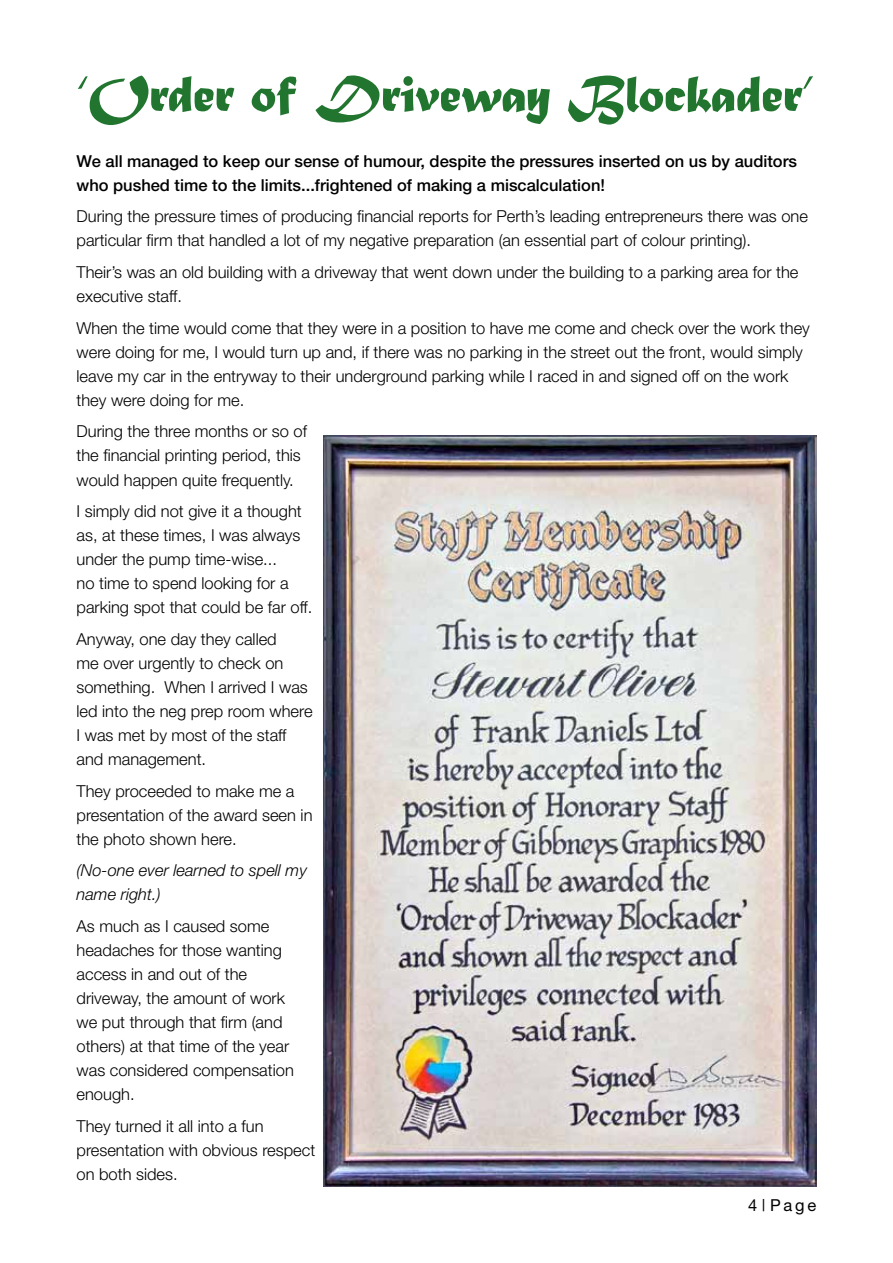
<style>
.page{position:relative;width:893px;height:1263px;background:#fff}
.page>*{position:absolute;margin:0;border:0;box-sizing:border-box;transform-origin:0 0}
.t1{font:54px "Matura MT Script Capitals";letter-spacing:-.01em;color:#21752f}
.t2{font:300 16.5px/24px "Helvetica Neue";color:#000}
.t3{font:500 16.5px/24px "Helvetica Neue";color:#000}
.t4{font:italic 300 16.5px/24px "Helvetica Neue";color:#000}
.t5{font:16.5px "Helvetica Neue";color:#000}
</style>
<div class="page">
<img style="left:324px;top:435px;width:492px;height:751px">
<h1 class="t1" style="left:77px;top:61px;width:739px">‘Order of Driveway Blockader’</h1>
<p class="t3" style="left:77px;top:149px;width:722px">We all managed to keep our sense of humour, despite the pressures inserted on us by auditors who pushed time to the limits...frightened of making a miscalculation!</p>
<p class="t2" style="left:77px;top:204px;width:733px">During the pressure times of producing financial reports for Perth’s leading entrepreneurs there was one particular firm that handled a lot of my negative preparation (an essential part of colour printing).</p>
<p class="t2" style="left:77px;top:260px;width:723px">Their’s was an old building with a driveway that went down under the building to a parking area for the executive staff.</p>
<p class="t2" style="left:77px;top:316px;width:735px">When the time would come that they were in a position to have me come and check over the work they were doing for me, I would turn up and, if there was no parking in the street out the front, would simply leave my car in the entryway to their underground parking while I raced in and signed off on the work they were doing for me.</p>
<p class="t2" style="left:77px;top:419px;width:232px">During the three months or so of the financial printing period, this would happen quite frequently.</p>
<p class="t2" style="left:77px;top:499px;width:237px">I simply did not give it a thought as, at these times, I was always under the pump time-wise...<br>no time to spend looking for a parking spot that could be far off.</p>
<p class="t2" style="left:77px;top:627px;width:237px">Anyway, one day they called<br>me over urgently to check on something. When I arrived I was led into the neg prep room where<br>I was met by most of the staff and management.</p>
<p class="t2" style="left:77px;top:778px;width:237px">They proceeded to make me a presentation of the award seen in the photo shown here.</p>
<p class="t4" style="left:77px;top:858px;width:232px">(No-one ever learned to spell my name right.)</p>
<p class="t2" style="left:77px;top:914px;width:219px">As much as I caused some headaches for those wanting access in and out of the driveway, the amount of work we put through that firm (and others) at that time of the year was considered compensation enough.</p>
<p class="t2" style="left:77px;top:1113px;width:240px">They turned it all into a fun presentation with obvious respect on both sides.</p>
<p class="t5" style="left:748px;top:1195px;width:70px">4 | Page</p>
</div>
